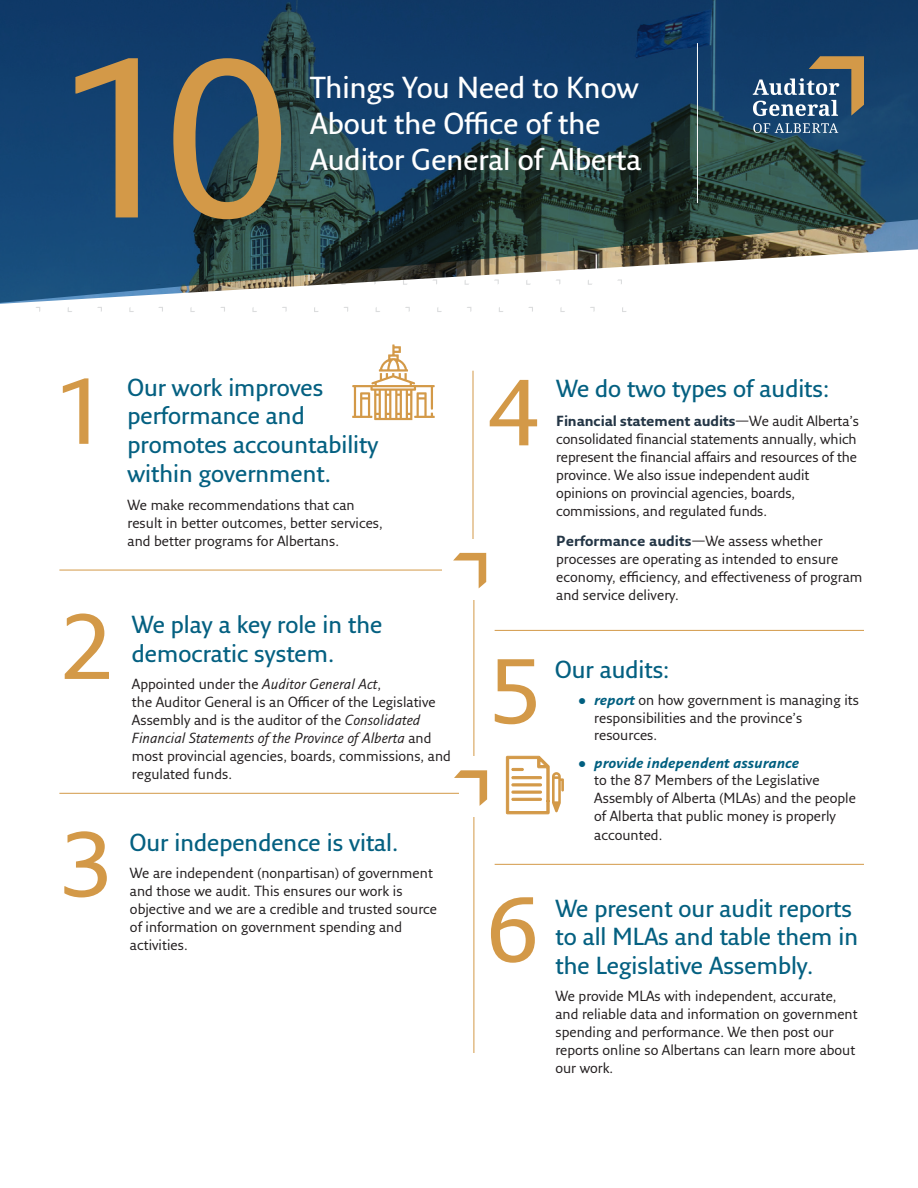
<style>
.page{position:relative;width:918px;height:1188px;background:#fff}
.page>*{position:absolute;margin:0;border:0;box-sizing:border-box;transform-origin:0 0}
.t1{font:600 219px "Fresco Sans Pro";color:#d39948}
.t2{font:600 90px "Fresco Sans Pro";color:#d39948}
.t3{font:600 29.55px/36.2px "Fresco Sans Pro";color:#fff}
.t4{font:600 24px/29px "Fresco Sans Pro";color:#046081}
.t5{font:14.25px/18px "Fresco Sans Pro";color:#231f20}
.s1{font-style:italic}
.s2{font-weight:700;color:#243646}
.s3{font-weight:700;font-style:italic;font-size:14.85px;color:#005f80}
.s4{font-weight:700;font-style:italic;color:#005f80}
</style>
<div class="page">
<hr style="left:474px;top:590px;width:1px;height:463px;background:#d39948">
<div style="left:443px;top:756px;width:60px;height:61px;background:#fff"></div>
<svg style="left:454px;top:770px;width:33px;height:36px"></svg>
<hr style="left:59px;top:793px;width:400px;height:1px;background:#d39948">
<svg style="left:0;top:0;width:918px;height:304px;background:#33546b"></svg>
<svg style="left:521px;top:251px;width:5px;height:5px"></svg>
<svg style="left:124px;top:279px;width:5px;height:6px"></svg>
<svg style="left:129px;top:307px;width:5px;height:5px"></svg>
<svg style="left:190px;top:307px;width:5px;height:5px"></svg>
<svg style="left:248px;top:279px;width:4px;height:6px"></svg>
<svg style="left:252px;top:307px;width:5px;height:5px"></svg>
<svg style="left:218px;top:280px;width:5px;height:5px"></svg>
<svg style="left:309px;top:279px;width:5px;height:6px"></svg>
<svg style="left:282px;top:307px;width:5px;height:5px"></svg>
<svg style="left:280px;top:280px;width:5px;height:5px"></svg>
<svg style="left:371px;top:279px;width:5px;height:6px"></svg>
<svg style="left:341px;top:280px;width:5px;height:5px"></svg>
<svg style="left:432px;top:279px;width:5px;height:6px"></svg>
<svg style="left:405px;top:307px;width:5px;height:5px"></svg>
<svg style="left:437px;top:307px;width:5px;height:5px"></svg>
<svg style="left:403px;top:280px;width:5px;height:5px"></svg>
<svg style="left:494px;top:279px;width:5px;height:6px"></svg>
<svg style="left:465px;top:280px;width:4px;height:5px"></svg>
<svg style="left:556px;top:279px;width:4px;height:6px"></svg>
<svg style="left:560px;top:307px;width:5px;height:5px"></svg>
<svg style="left:526px;top:280px;width:5px;height:5px"></svg>
<svg style="left:615px;top:251px;width:5px;height:5px"></svg>
<svg style="left:617px;top:279px;width:5px;height:6px"></svg>
<svg style="left:590px;top:307px;width:5px;height:5px"></svg>
<svg style="left:588px;top:280px;width:5px;height:5px"></svg>
<hr style="left:697px;top:43px;width:1px;height:160px;background:#fff">
<svg style="left:753px;top:123px;width:85px;height:10px"></svg>
<svg style="left:753px;top:56px;width:111px;height:60px;background:#586c7c"></svg>
<svg style="left:379px;top:344px;width:29px;height:26px"></svg>
<svg style="left:505px;top:755px;width:59px;height:60px"></svg>
<svg style="left:59px;top:370px;width:415px;height:201px"></svg>
<div style="left:442px;top:539px;width:61px;height:60px;background:#fff"></div>
<svg style="left:453px;top:553px;width:33px;height:35px"></svg>
<hr style="left:495px;top:630px;width:369px;height:1px;background:#d39948">
<hr style="left:495px;top:864px;width:369px;height:1px;background:#d39948">
<h1 class="t1" style="left:54px;top:3px;width:240px">10</h1>
<h3 class="t3" style="left:310px;top:69px;width:333px">Things You Need to Know<br>About the Office of the<br>Auditor General of Alberta</h3>
<h2 class="t2" style="left:54px;top:356px;width:55px">1</h2>
<h3 class="t4" style="left:128px;top:372px;width:252px">Our work improves performance and promotes accountability within government.</h3>
<p class="t5" style="left:128px;top:495px;width:257px">We make recommendations that can result in better outcomes, better services, and better programs for Albertans.</p>
<h2 class="t2" style="left:59px;top:591px;width:55px">2</h2>
<h3 class="t4" style="left:132px;top:610px;width:252px;line-height:28.5px">We play a key role in the democratic system.</h3>
<p class="t5" style="left:132px;top:675px;width:321px">Appointed under the <span class="s1">Auditor General Act</span>,<br>the Auditor General is an Officer of the Legislative Assembly and is the auditor of the <span class="s1">Consolidated Financial Statements of the Province of Alberta</span> and most provincial agencies, boards, commissions, and regulated funds.</p>
<h2 class="t2" style="left:59px;top:809px;width:55px">3</h2>
<h3 class="t4" style="left:130px;top:828px;width:270px">Our independence is vital.</h3>
<p class="t5" style="left:130px;top:864px;width:309px">We are independent (nonpartisan) of government and those we audit. This ensures our work is objective and we are a credible and trusted source of information on government spending and activities.</p>
<h2 class="t2" style="left:486px;top:357px;width:55px">4</h2>
<h3 class="t4" style="left:556px;top:373px;width:275px">We do two types of audits:</h3>
<p class="t5" style="left:556px;top:412px;width:304px"><span class="s2">Financial statement audits</span>—We audit Alberta’s consolidated financial statements annually, which represent the financial affairs and resources of the province. We also issue independent audit opinions on provincial agencies, boards, commissions, and regulated funds.</p>
<p class="t5" style="left:556px;top:532px;width:308px"><span class="s2">Performance audits</span>—We assess whether processes are operating as intended to ensure economy, efficiency, and effectiveness of program and service delivery.</p>
<h2 class="t2" style="left:489px;top:636px;width:55px">5</h2>
<h3 class="t4" style="left:555px;top:655px;width:116px">Our audits:</h3>
<p class="t5" style="left:594px;top:691px;width:266px;line-height:17.5px;text-indent:-17px"><span class="s3">•</span> <span class="s4">report</span> on how government is managing its responsibilities and the province’s resources.</p>
<p class="t5" style="left:594px;top:753px;width:263px;text-indent:-17px"><span class="s3">•</span> <span class="s4">provide independent assurance<br></span>to the 87 Members of the Legislative<br>Assembly of Alberta (MLAs) and the people of Alberta that public money is properly accounted.</p>
<h2 class="t2" style="left:486px;top:874px;width:55px">6</h2>
<h3 class="t4" style="left:555px;top:893px;width:304px;line-height:28.5px">We present our audit reports to all MLAs and table them in the Legislative Assembly.</h3>
<p class="t5" style="left:555px;top:986px;width:304px">We provide MLAs with independent, accurate, and reliable data and information on government spending and performance. We then post our reports online so Albertans can learn more about our work.</p>
</div>
